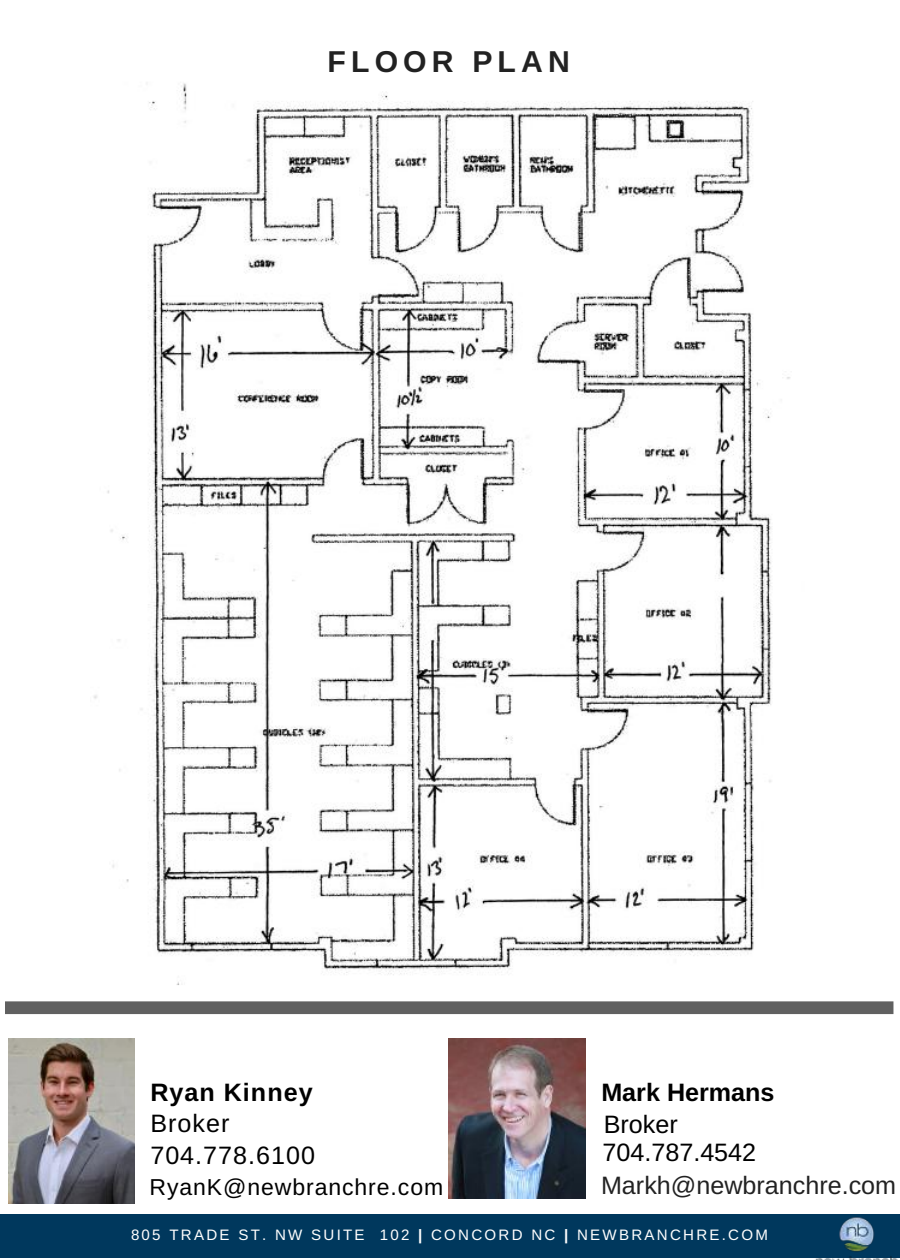
<style>
.page{position:relative;width:900px;height:1260px;background:#fff}
.page>*{position:absolute;margin:0;border:0;box-sizing:border-box;transform-origin:0 0}
.t1{font:700 30.25px "Arimo";letter-spacing:.17em;color:#222}
.t2{font:25.25px "Arimo";color:#222}
.t3{font:25.25px/31.5px "Arimo";letter-spacing:.04em;color:#000}
.t4{font:25.25px/28.8px "Arimo";color:#000}
.t5{font:700 25.25px "Arimo";color:#000}
.t6{font:700 25.25px "Arimo";letter-spacing:.04em;color:#000}
.t7{font:23px "Arimo";letter-spacing:.04em;color:#000}
.t8{font:15px "Arimo";letter-spacing:.15em;color:#fff}
.s1{font-weight:700}
</style>
<div class="page">
<div style="left:0;top:1214px;width:900px;height:43px;background:#00385d"></div>
<img style="left:794px;top:1217px;width:106px;height:43px">
<img style="left:449px;top:1039px;width:137px;height:159px">
<img style="left:9px;top:1039px;width:125px;height:165px">
<svg style="left:5px;top:1001px;width:888px;height:13px;background:#646464"></svg>
<img style="left:94px;top:83px;width:696px;height:902px">
<h1 class="t1" style="left:328px;top:45px;width:244px">FLOOR PLAN</h1>
<h2 class="t6" style="left:150px;top:1078px;width:164px">Ryan Kinney</h2>
<h2 class="t5" style="left:601px;top:1078px;width:175px">Mark Hermans</h2>
<h2 class="t3" style="left:150px;top:1108px;width:166px">Broker<br>704.778.6100</h2>
<h2 class="t4" style="left:602px;top:1109px;width:155px">Broker<br>704.787.4542</h2>
<h2 class="t2" style="left:601px;top:1171px;width:297px">Markh@newbranchre.com</h2>
<h3 class="t7" style="left:150px;top:1175px;width:295px">RyanK@newbranchre.com</h3>
<p class="t8" style="left:131px;top:1226px;width:639px">805 TRADE ST. NW SUITE 102 <span class="s1">|</span> CONCORD NC <span class="s1">|</span> NEWBRANCHRE.COM</p>
</div>
